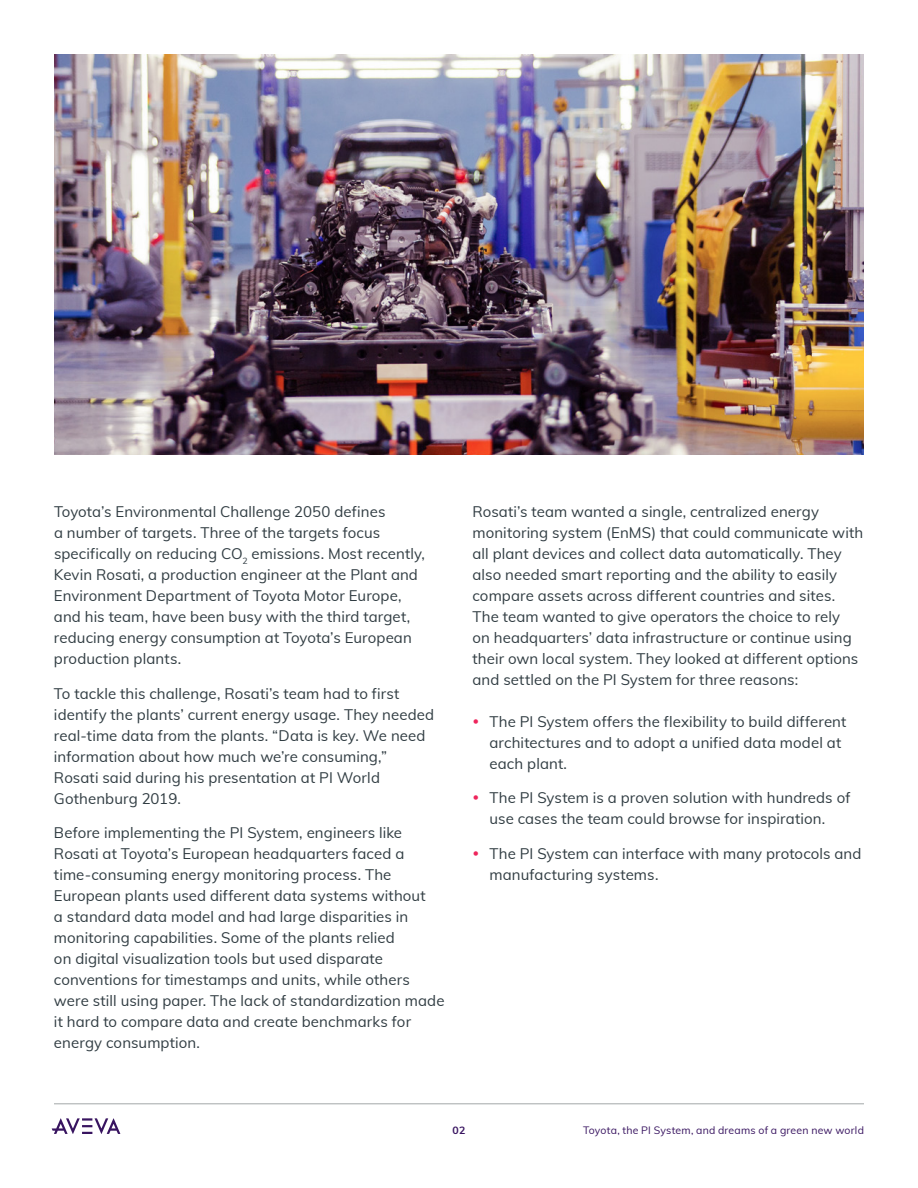
<style>
.page{position:relative;width:918px;height:1188px;background:#fff}
.page>*{position:absolute;margin:0;border:0;box-sizing:border-box;transform-origin:0 0}
.t1{font:15px/21px "Muli";letter-spacing:.005em;color:#303c42}
.t2{font:10.5px "Muli";letter-spacing:.02em;color:#381460}
.t3{font:700 10.5px "Muli";color:#381460}
</style>
<div class="page">
<hr style="left:54px;top:1104px;width:810px;height:1px;background:#a3a7a9">
<svg style="left:52px;top:1118px;width:68px;height:16px"></svg>
<img style="left:54px;top:54px;width:810px;height:401px">
<p class="t1" style="left:54px;top:501px;width:372px">Toyota’s Environmental Challenge 2050 defines<br>a number of targets. Three of the targets focus specifically on reducing CO<sub>2</sub> emissions. Most recently, Kevin Rosati, a production engineer at the Plant and Environment Department of Toyota Motor Europe, and his team, have been busy with the third target, reducing energy consumption at Toyota’s European production plants.</p>
<p class="t1" style="left:54px;top:682px;width:382px">To tackle this challenge, Rosati’s team had to first identify the plants’ current energy usage. They needed real-time data from the plants. “Data is key. We need information about how much we’re consuming,” Rosati said during his presentation at PI World Gothenburg 2019.</p>
<p class="t1" style="left:54px;top:822px;width:392px">Before implementing the PI System, engineers like Rosati at Toyota’s European headquarters faced a time-consuming energy monitoring process. The European plants used different data systems without<br>a standard data model and had large disparities in monitoring capabilities. Some of the plants relied<br>on digital visualization tools but used disparate conventions for timestamps and units, while others were still using paper. The lack of standardization made it hard to compare data and create benchmarks for energy consumption.</p>
<p class="t1" style="left:472px;top:501px;width:392px">Rosati’s team wanted a single, centralized energy monitoring system (EnMS) that could communicate with all plant devices and collect data automatically. They also needed smart reporting and the ability to easily compare assets across different countries and sites.<br>The team wanted to give operators the choice to rely<br>on headquarters’ data infrastructure or continue using their own local system. They looked at different options and settled on the PI System for three reasons:</p>
<p class="t1" style="left:490px;top:710px;width:358px">The PI System offers the flexibility to build different architectures and to adopt a unified data model at each plant.</p>
<p class="t1" style="left:490px;top:786px;width:362px">The PI System is a proven solution with hundreds of use cases the team could browse for inspiration.</p>
<p class="t1" style="left:490px;top:842px;width:374px">The PI System can interface with many protocols and manufacturing systems.</p>
<p class="t3" style="left:453px;top:1123px;width:14px">02</p>
<p class="t2" style="left:583px;top:1122px;width:282px">Toyota, the PI System, and dreams of a green new world</p>
</div>
